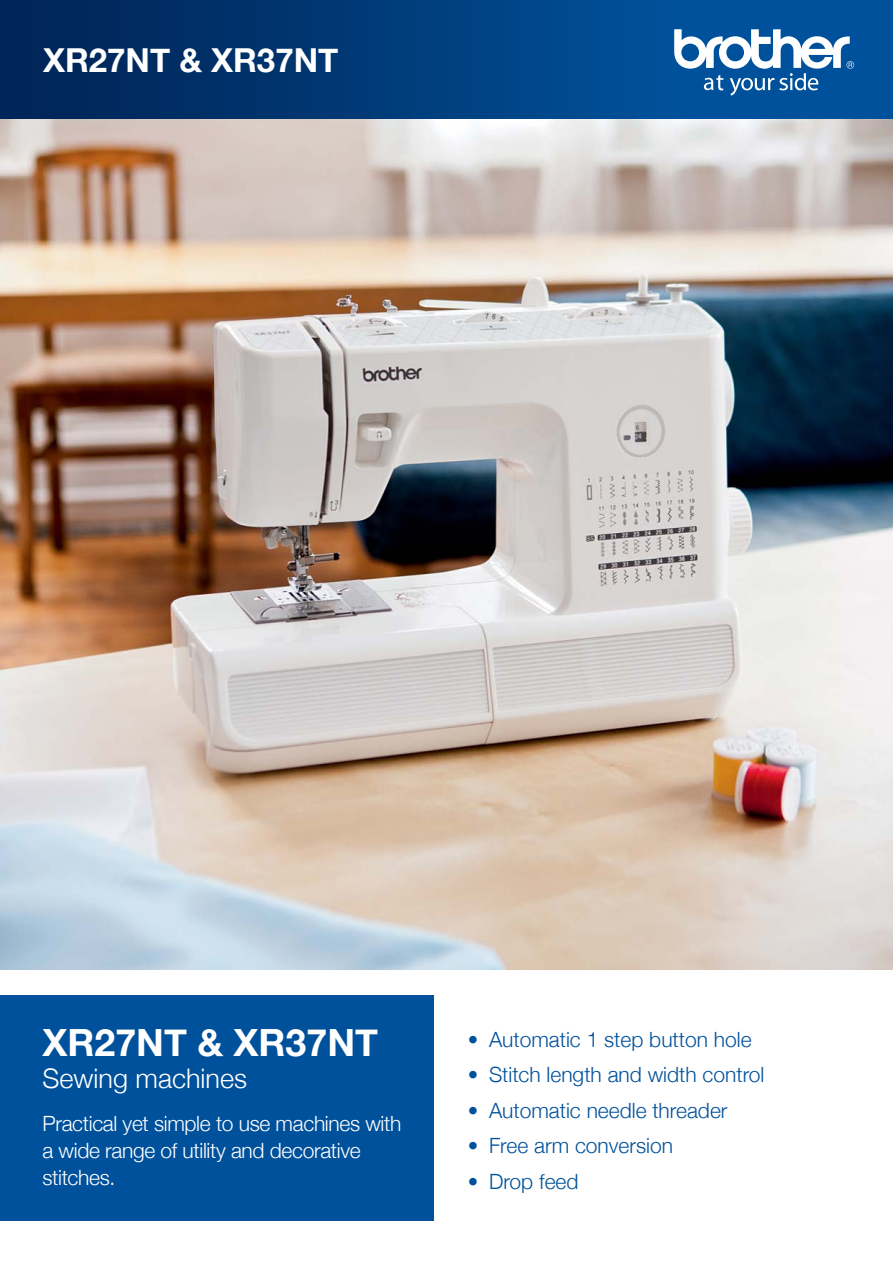
<style>
.page{position:relative;width:893px;height:1263px;background:#fff}
.page>*{position:absolute;margin:0;border:0;box-sizing:border-box;transform-origin:0 0}
.t1{font:700 37.5px "Helvetica Neue";color:#fff}
.t2{font:700 33px "Helvetica Neue";color:#fff}
.t3{font:300 27px "Helvetica Neue";color:#fff}
.t4{font:300 21px "Helvetica Neue";color:#00519c}
.t5{font:300 21px/27px "Helvetica Neue";letter-spacing:-.015em;color:#fff}
</style>
<div class="page">
<div style="left:0;top:0;width:893px;height:119px;background:#00519c"></div>
<div style="left:0;top:0;width:674px;height:119px;background:linear-gradient(to right,#002253,#005098)"></div>
<svg style="left:674px;top:29px;width:180px;height:67px"></svg>
<img style="left:0;top:119px;width:893px;height:851px">
<div style="left:0;top:995px;width:434px;height:225px;background:#00519c"></div>
<h2 class="t2" style="left:43px;top:40px;width:297px">XR27NT &amp; XR37NT</h2>
<h1 class="t1" style="left:42px;top:1019px;width:337px">XR27NT &amp; XR37NT</h1>
<p class="t3" style="left:42px;top:1062px;width:206px">Sewing machines</p>
<p class="t5" style="left:42px;top:1110px;width:360px">Practical yet simple to use machines with a wide range of utility and decorative stitches.</p>
<p class="t4" style="left:468px;top:1027px;width:285px">• Automatic 1 step button hole</p>
<p class="t4" style="left:468px;top:1062px;width:298px">• Stitch length and width control</p>
<p class="t4" style="left:468px;top:1098px;width:261px">• Automatic needle threader</p>
<p class="t4" style="left:468px;top:1133px;width:207px">• Free arm conversion</p>
<p class="t4" style="left:468px;top:1169px;width:112px">• Drop feed</p>
</div>
